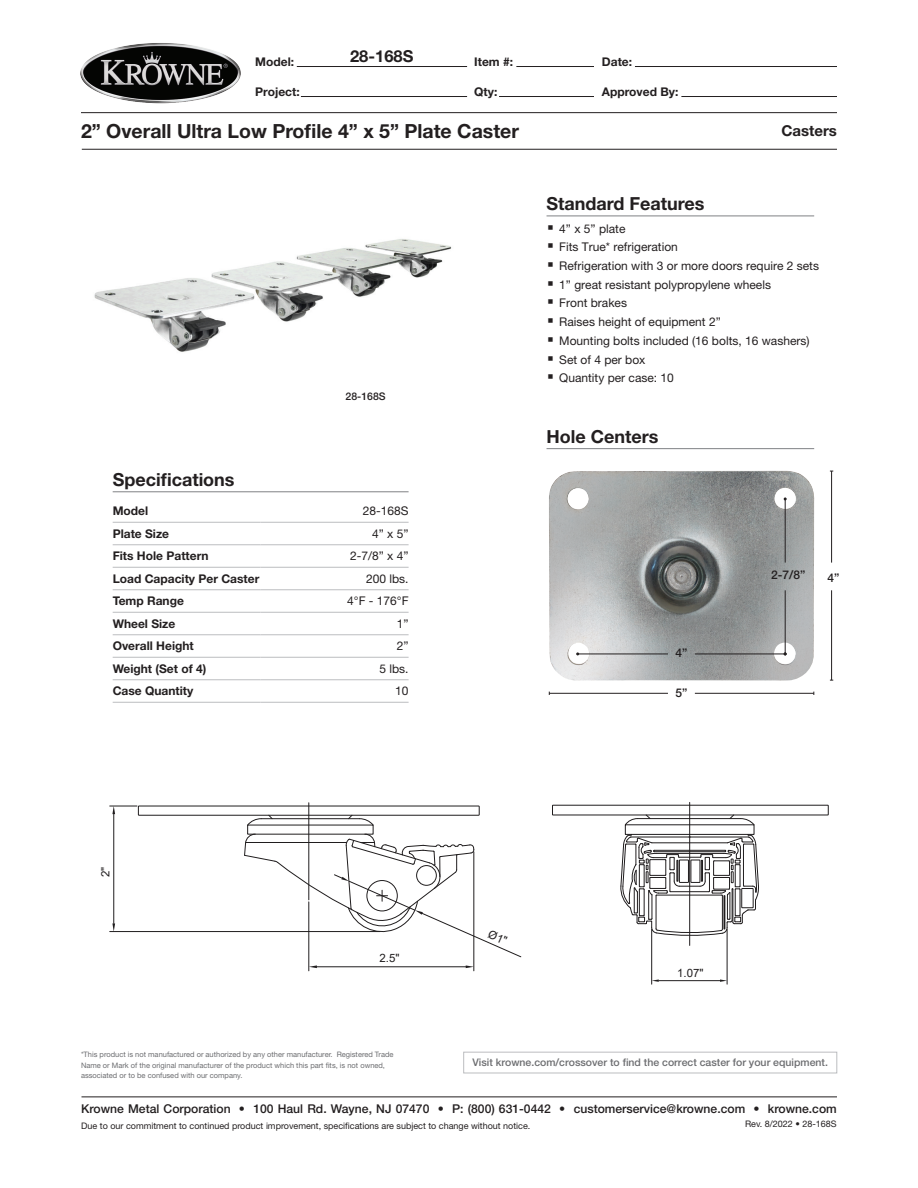
<style>
.page{position:relative;width:918px;height:1188px;background:#fff}
.page>*{position:absolute;margin:0;border:0;box-sizing:border-box;transform-origin:0 0}
.t1{font:700 19.5px "Helvetica Neue LT Std";color:#231f20}
.t2{font:700 18px "Helvetica Neue LT Std";color:#231f20}
.t3{font:700 16.5px "Helvetica Neue LT Std";color:#231f20}
.t4{font:16.2px "Arial";color:#201d1e}
.t5{font:700 15px "Helvetica Neue LT Std";color:#231f20}
.t6{font:500 12.15px "Helvetica Neue LT Std";color:#231f20}
.t7{font:12px/18.8px "Helvetica Neue LT Std";color:#231f20}
.t8{font:700 12px "Helvetica Neue LT Std";color:#231f20}
.t9{font:500 12px "Helvetica Neue LT Std";color:#231f20}
.t10{font:11.4px "Arial";color:#201d1e}
.t11{font:500 10.5px "Helvetica Neue LT Std";color:#6c6d70}
.t12{font:500 10.5px "Helvetica Neue LT Std";color:#231f20}
.t13{font:9px "Helvetica Neue LT Std";color:#231f20}
.t14{font:7.5px/10.5px "Helvetica Neue LT Std";color:#6c6d70}
</style>
<div class="page">
<hr style="left:82px;top:1097px;width:755px;height:1px;background:#231f20">
<hr style="left:82px;top:149px;width:755px;height:1px;background:#231f20">
<hr style="left:81px;top:112px;width:756px;height:1px;background:#231f20">
<hr style="left:297px;top:66px;width:170px;height:1px;background:#231f20">
<hr style="left:635px;top:66px;width:202px;height:1px;background:#231f20">
<hr style="left:516px;top:66px;width:78px;height:1px;background:#231f20">
<hr style="left:301px;top:96px;width:166px;height:1px;background:#231f20">
<hr style="left:681px;top:96px;width:156px;height:1px;background:#231f20">
<hr style="left:499px;top:96px;width:95px;height:1px;background:#231f20">
<img style="left:81px;top:43px;width:160px;height:60px">
<img style="left:94px;top:239px;width:358px;height:113px">
<div style="left:464px;top:1052px;width:373px;height:21px;border:1px solid #bcbdc0"></div>
<hr style="left:547px;top:216px;width:267px;height:1px;background:#808285">
<hr style="left:547px;top:448px;width:267px;height:1px;background:#808285">
<hr style="left:113px;top:492px;width:296px;height:1px;background:#808285">
<hr style="left:113px;top:522px;width:148px;height:1px;background:#bcbdc0">
<hr style="left:261px;top:522px;width:148px;height:1px;background:#bcbdc0">
<hr style="left:113px;top:545px;width:148px;height:1px;background:#bcbdc0">
<hr style="left:261px;top:545px;width:148px;height:1px;background:#bcbdc0">
<hr style="left:113px;top:567px;width:148px;height:1px;background:#bcbdc0">
<hr style="left:261px;top:567px;width:148px;height:1px;background:#bcbdc0">
<hr style="left:113px;top:590px;width:148px;height:1px;background:#bcbdc0">
<hr style="left:261px;top:590px;width:148px;height:1px;background:#bcbdc0">
<hr style="left:113px;top:612px;width:148px;height:1px;background:#bcbdc0">
<hr style="left:261px;top:612px;width:148px;height:1px;background:#bcbdc0">
<hr style="left:113px;top:635px;width:148px;height:1px;background:#bcbdc0">
<hr style="left:261px;top:635px;width:148px;height:1px;background:#bcbdc0">
<hr style="left:113px;top:657px;width:148px;height:1px;background:#bcbdc0">
<hr style="left:261px;top:657px;width:148px;height:1px;background:#bcbdc0">
<hr style="left:113px;top:680px;width:148px;height:1px;background:#bcbdc0">
<hr style="left:261px;top:680px;width:148px;height:1px;background:#bcbdc0">
<hr style="left:113px;top:702px;width:148px;height:1px;background:#bcbdc0">
<hr style="left:261px;top:702px;width:148px;height:1px;background:#bcbdc0">
<div style="left:552px;top:805px;width:277px;height:10px;border:1px solid #201d1e"></div>
<div style="left:138px;top:806px;width:342px;height:10px;border:1px solid #201d1e"></div>
<hr style="left:473px;top:852px;width:1px;height:119px;background:#201d1e">
<hr style="left:308px;top:902px;width:1px;height:69px;background:#201d1e">
<hr style="left:317px;top:966px;width:149px;height:1px;background:#201d1e">
<svg style="left:466px;top:965px;width:8px;height:3px"></svg>
<svg style="left:309px;top:965px;width:8px;height:3px"></svg>
<hr style="left:110px;top:931px;width:270px;height:1px;background:#201d1e">
<hr style="left:113px;top:814px;width:1px;height:109px;background:#201d1e">
<svg style="left:110px;top:806px;width:27px;height:8px"></svg>
<svg style="left:112px;top:923px;width:3px;height:9px"></svg>
<hr style="left:651px;top:929px;width:1px;height:55px;background:#201d1e">
<hr style="left:727px;top:929px;width:1px;height:55px;background:#201d1e">
<hr style="left:659px;top:980px;width:61px;height:1px;background:#201d1e">
<svg style="left:652px;top:979px;width:7px;height:3px"></svg>
<svg style="left:720px;top:979px;width:7px;height:3px"></svg>
<svg style="left:620px;top:802px;width:139px;height:143px"></svg>
<img style="left:549px;top:471px;width:265px;height:209px">
<hr style="left:578px;top:654px;width:90px;height:1px;background:#231f20">
<hr style="left:549px;top:693px;width:119px;height:1px;background:#231f20">
<hr style="left:695px;top:654px;width:90px;height:1px;background:#231f20">
<hr style="left:695px;top:693px;width:119px;height:1px;background:#231f20">
<hr style="left:785px;top:499px;width:1px;height:64px;background:#231f20">
<hr style="left:831px;top:471px;width:1px;height:92px;background:#231f20">
<hr style="left:785px;top:590px;width:1px;height:64px;background:#231f20">
<hr style="left:831px;top:590px;width:1px;height:90px;background:#231f20">
<svg style="left:243px;top:803px;width:279px;height:155px"></svg>
<p class="t8" style="left:255px;top:55px;width:40px">Model:</p>
<p class="t8" style="left:255px;top:85px;width:46px">Project:</p>
<h3 class="t3" style="left:350px;top:46px;width:65px">28-168S</h3>
<p class="t8" style="left:474px;top:55px;width:40px">Item #:</p>
<p class="t8" style="left:474px;top:85px;width:25px">Qty:</p>
<p class="t8" style="left:602px;top:55px;width:32px">Date:</p>
<p class="t8" style="left:602px;top:85px;width:78px">Approved By:</p>
<h1 class="t1" style="left:81px;top:119px;width:440px">2” Overall Ultra Low Profile 4” x 5” Plate Caster</h1>
<p class="t5" style="left:781px;top:122px;width:57px">Casters</p>
<h2 class="t2" style="left:547px;top:192px;width:160px">Standard Features</h2>
<p class="t12" style="left:346px;top:390px;width:42px">28-168S</p>
<h2 class="t2" style="left:113px;top:468px;width:123px">Specifications</h2>
<p class="t8" style="left:113px;top:504px;width:37px">Model</p>
<p class="t7" style="left:363px;top:501px;width:47px">28-168S</p>
<p class="t8" style="left:113px;top:526px;width:58px">Plate Size</p>
<p class="t7" style="left:372px;top:524px;width:38px">4” x 5”</p>
<p class="t8" style="left:113px;top:549px;width:97px">Fits Hole Pattern</p>
<p class="t7" style="left:350px;top:546px;width:60px">2-7/8” x 4”</p>
<p class="t8" style="left:113px;top:571px;width:148px">Load Capacity Per Caster</p>
<p class="t7" style="left:366px;top:569px;width:44px">200 lbs.</p>
<p class="t8" style="left:113px;top:594px;width:73px">Temp Range</p>
<p class="t7" style="left:347px;top:591px;width:63px">4°F - 176°F</p>
<p class="t8" style="left:113px;top:616px;width:64px">Wheel Size</p>
<p class="t7" style="left:397px;top:614px;width:13px">1”</p>
<p class="t8" style="left:113px;top:639px;width:83px">Overall Height</p>
<p class="t7" style="left:397px;top:636px;width:13px">2”</p>
<p class="t8" style="left:113px;top:661px;width:95px">Weight (Set of 4)</p>
<p class="t7" style="left:379px;top:659px;width:31px">5 lbs.</p>
<p class="t8" style="left:113px;top:684px;width:82px">Case Quantity</p>
<p class="t7" style="left:395px;top:681px;width:15px">10</p>
<h3 class="t4" style="left:106px;top:626px;width:16px;rotate:-90deg">3”</h3>
<p class="t7" style="left:559px;top:219px;width:261px">4” x 5” plate<br>Fits True* refrigeration<br>Refrigeration with 3 or more doors require 2 sets<br>1” great resistant polypropylene wheels<br>Front brakes<br>Raises height of equipment 2”<br>Mounting bolts included (16 bolts, 16 washers)<br>Set of 4 per box<br>Quantity per case: 10</p>
<h2 class="t2" style="left:547px;top:425px;width:113px">Hole Centers</h2>
<p class="t9" style="left:676px;top:646px;width:13px">4”</p>
<p class="t9" style="left:676px;top:686px;width:13px">5”</p>
<p class="t9" style="left:771px;top:568px;width:36px">2-7/8”</p>
<p class="t9" style="left:827px;top:571px;width:13px">4”</p>
<p class="t10" style="left:97px;top:877px;width:12px;rotate:-90deg">2"</p>
<p class="t10" style="left:380px;top:951px;width:22px">2.5"</p>
<p class="t14" style="left:81px;top:1049px;width:314px">*This product is not manufactured or authorized by any other manufacturer. Registered Trade<br>Name or Mark of the original manufacturer of the product which this part fits, is not owned, associated or to be confused with our company.</p>
<p class="t10" style="left:677px;top:965px;width:28px">1.07"</p>
<p class="t11" style="left:473px;top:1056px;width:357px">Visit krowne.com/crossover to find the correct caster for your equipment.</p>
<p class="t6" style="left:81px;top:1101px;width:757px">Krowne Metal Corporation • 100 Haul Rd. Wayne, NJ 07470 • P: (800) 631-0442 • customerservice@krowne.com • krowne.com</p>
<p class="t13" style="left:81px;top:1120px;width:451px">Due to our commitment to continued product improvement, specifications are subject to change without notice.</p>
<p class="t13" style="left:745px;top:1118px;width:93px">Rev. 8/2022 • 28-168S</p>
</div>
